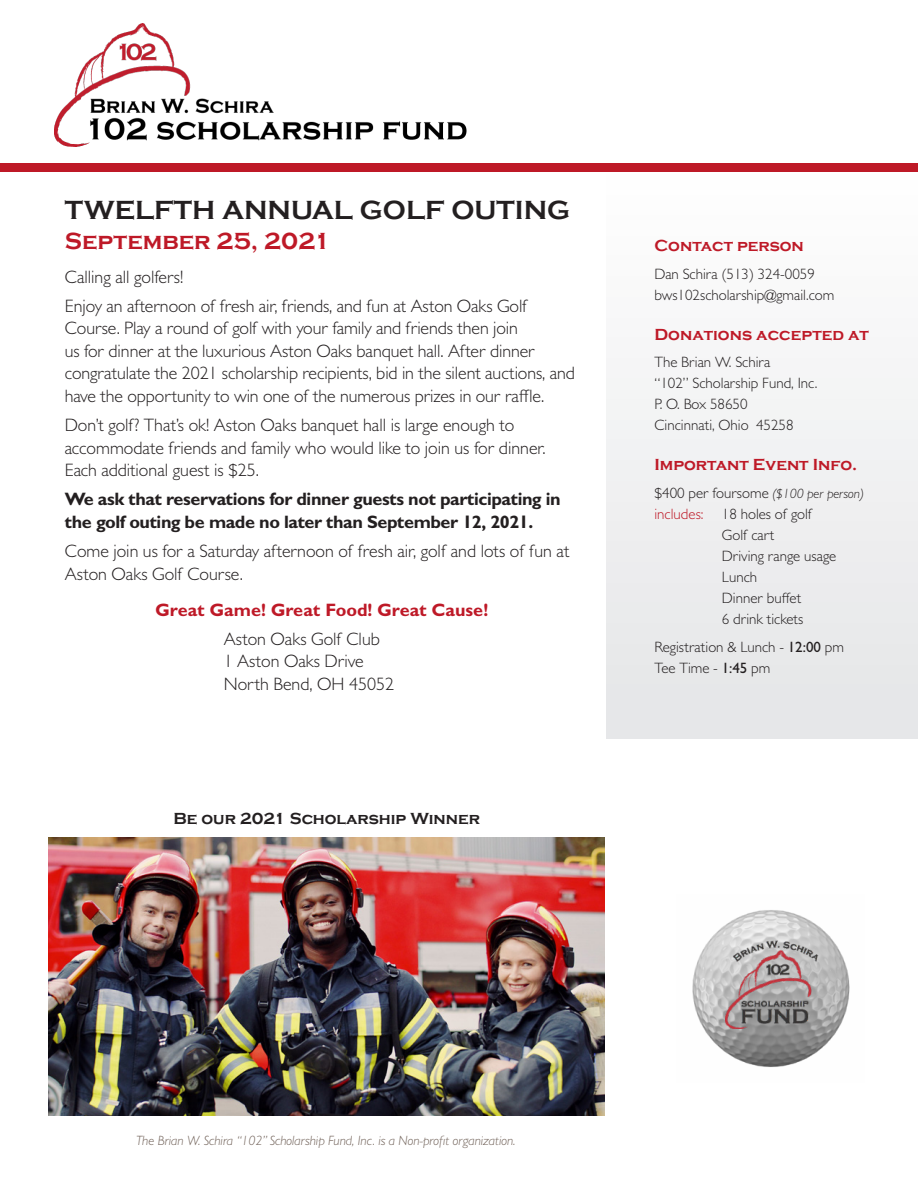
<style>
.page{position:relative;width:918px;height:1188px;background:#fff}
.page>*{position:absolute;margin:0;border:0;box-sizing:border-box;transform-origin:0 0}
.t1{font:700 27px "Copperplate Gothic";color:#231f20}
.t2{font:700 24px "Copperplate Gothic";color:#be1927}
.t3{font:300 18px/22.5px "Gill Sans";letter-spacing:-.005em;color:#231f20}
.t4{font:700 18px/22.5px "Gill Sans";letter-spacing:-.025em;color:#231f20}
.t5{font:700 18px "Gill Sans";color:#be1927}
.t6{font:700 16.5px "Copperplate Gothic";color:#be1927}
.t7{font:700 16.5px "Copperplate Gothic";color:#231f20}
.t8{font:300 15px/21px "Gill Sans";color:#231f20}
.t9{font:italic 300 13.5px "Gill Sans";color:#716259}
.s1{font-style:italic;font-size:13.5px}
.s2{color:#be1927}
.s3{font-weight:500}
</style>
<div class="page">
<div style="left:606px;top:172px;width:312px;height:567px;background:#f1f2f3"></div>
<div style="left:0;top:163px;width:918px;height:9px;background:#be1927"></div>
<img style="left:692px;top:910px;width:158px;height:157px">
<img style="left:725px;top:940px;width:101px;height:89px">
<img style="left:54px;top:24px;width:413px;height:123px">
<img style="left:48px;top:838px;width:557px;height:278px">
<p class="t1" style="left:65px;top:195px;width:507px">TWELFTH ANNUAL GOLF OUTING</p>
<p class="t2" style="left:65px;top:227px;width:267px">September 25, 2021</p>
<p class="t3" style="left:65px;top:265px;width:120px">Calling all golfers!</p>
<p class="t3" style="left:65px;top:294px;width:512px">Enjoy an afternoon of fresh air, friends, and fun at Aston Oaks Golf Course. Play a round of golf with your family and friends then join<br>us for dinner at the luxurious Aston Oaks banquet hall. After dinner congratulate the 2021 scholarship recipients, bid in the silent auctions, and have the opportunity to win one of the numerous prizes in our raffle.</p>
<p class="t3" style="left:65px;top:413px;width:482px">Don’t golf? That’s ok! Aston Oaks banquet hall is large enough to accommodate friends and family who would like to join us for dinner.<br>Each additional guest is $25.</p>
<p class="t4" style="left:65px;top:488px;width:497px">We ask that reservations for dinner guests not participating in the golf outing be made no later than September 12, 2021.</p>
<p class="t3" style="left:65px;top:539px;width:506px">Come join us for a Saturday afternoon of fresh air, golf and lots of fun at<br>Aston Oaks Golf Course.</p>
<p class="t5" style="left:155px;top:598px;width:334px">Great Game! Great Food! Great Cause!</p>
<p class="t3" style="left:224px;top:627px;width:158px">Aston Oaks Golf Club</p>
<p class="t3" style="left:224px;top:650px;width:142px">1 Aston Oaks Drive</p>
<p class="t3" style="left:224px;top:672px;width:172px">North Bend, OH 45052</p>
<p class="t7" style="left:174px;top:809px;width:308px">Be our 2021 Scholarship Winner</p>
<p class="t6" style="left:654px;top:236px;width:151px">Contact person</p>
<p class="t8" style="left:654px;top:263px;width:162px">Dan Schira (513) 324-0059</p>
<p class="t8" style="left:654px;top:284px;width:181px">bws102scholarship@gmail.com</p>
<p class="t6" style="left:654px;top:325px;width:216px">Donations accepted at</p>
<p class="t8" style="left:654px;top:352px;width:164px">The Brian W. Schira<br>“102” Scholarship Fund, Inc.</p>
<p class="t8" style="left:654px;top:394px;width:95px">P. O. Box 58650</p>
<p class="t8" style="left:654px;top:415px;width:141px">Cincinnati, Ohio 45258</p>
<p class="t6" style="left:654px;top:456px;width:204px">Important Event Info.</p>
<p class="t8" style="left:654px;top:482px;width:211px">$400 per foursome <span class="s1">($100 per person)</span></p>
<p class="t8" style="left:654px;top:503px;width:159px"><span class="s2">includes:</span> 18 holes of golf</p>
<p class="t8" style="left:722px;top:524px;width:54px">Golf cart</p>
<p class="t8" style="left:722px;top:545px;width:116px">Driving range usage</p>
<p class="t8" style="left:722px;top:566px;width:37px">Lunch</p>
<p class="t8" style="left:722px;top:587px;width:81px">Dinner buffet</p>
<p class="t8" style="left:722px;top:608px;width:83px">6 drink tickets</p>
<p class="t8" style="left:654px;top:636px;width:191px">Registration &amp; Lunch - <span class="s3">12:00</span> pm</p>
<p class="t8" style="left:654px;top:657px;width:117px">Tee Time - <span class="s3">1:45</span> pm</p>
<p class="t9" style="left:136px;top:1132px;width:381px">The Brian W. Schira “102” Scholarship Fund, Inc. is a Non-profit organization.</p>
</div>
